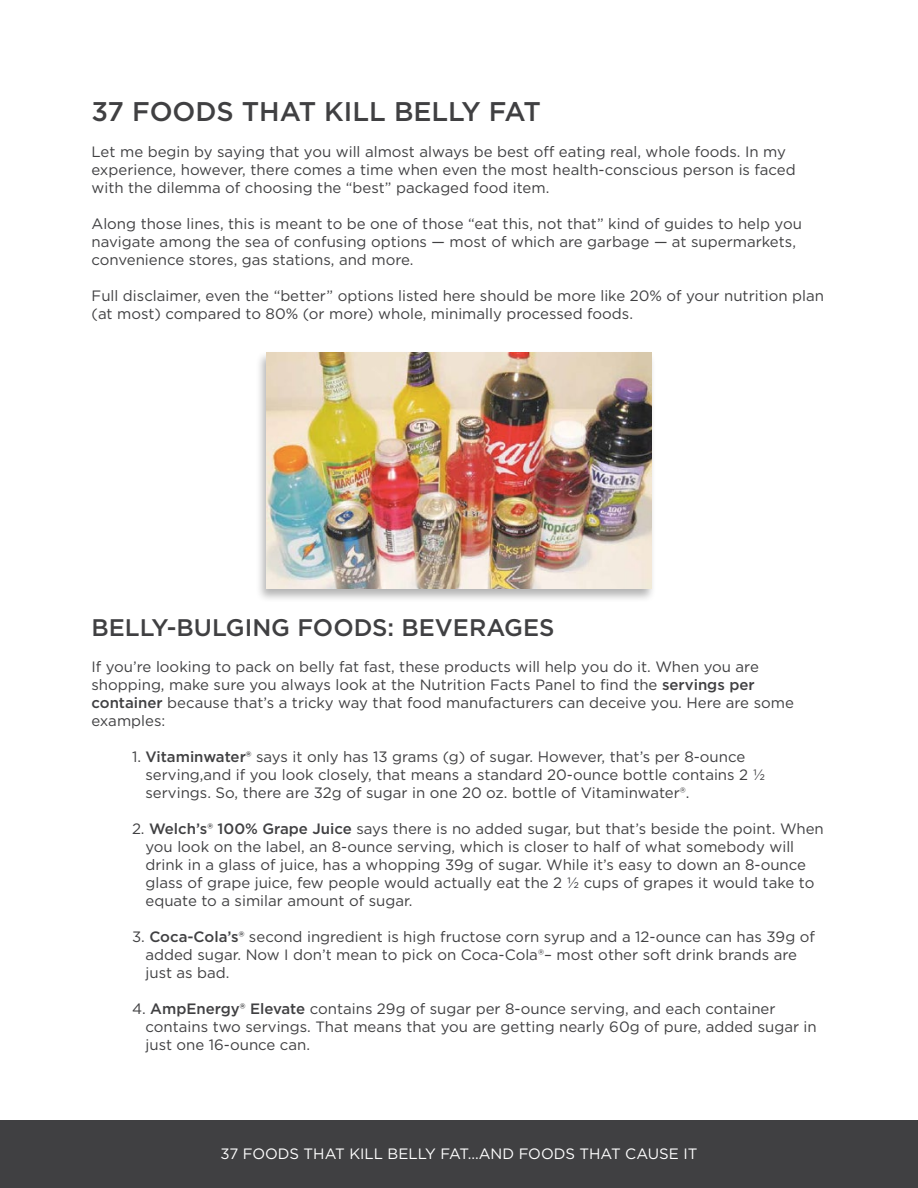
<style>
.page{position:relative;width:918px;height:1188px;background:#fff}
.page>*{position:absolute;margin:0;border:0;box-sizing:border-box;transform-origin:0 0}
.t1{font:500 27px "Gotham";color:#404042}
.t2{font:500 24px "Gotham";color:#404042}
.t3{font:15px/18px "Gotham";color:#404042}
.t4{font:15px "Gotham";color:#fff}
.s1{font-weight:500}
</style>
<div class="page">
<div style="left:0;top:1120px;width:918px;height:68px;background:#404042"></div>
<div style="left:255px;top:350px;width:402px;height:253px;background:#000;opacity:.3"></div>
<img style="left:267px;top:352px;width:384px;height:236px">
<h1 class="t1" style="left:92px;top:94px;width:451px">37 FOODS THAT KILL BELLY FAT</h1>
<p class="t3" style="left:92px;top:143px;width:706px">Let me begin by saying that you will almost always be best off eating real, whole foods. In my experience, however, there comes a time when even the most health-conscious person is faced with the dilemma of choosing the “best” packaged food item.</p>
<p class="t3" style="left:92px;top:215px;width:712px">Along those lines, this is meant to be one of those “eat this, not that” kind of guides to help you navigate among the sea of confusing options — most of which are garbage — at supermarkets, convenience stores, gas stations, and more.</p>
<p class="t3" style="left:92px;top:287px;width:734px">Full disclaimer, even the “better” options listed here should be more like 20% of your nutrition plan (at most) compared to 80% (or more) whole, minimally processed foods.</p>
<h2 class="t2" style="left:92px;top:612px;width:465px">BELLY-BULGING FOODS: BEVERAGES</h2>
<p class="t3" style="left:92px;top:658px;width:704px">If you’re looking to pack on belly fat fast, these products will help you do it. When you are shopping, make sure you always look at the Nutrition Facts Panel to find the <span class="s1">servings per container</span> because that’s a tricky way that food manufacturers can deceive you. Here are some examples:</p>
<p class="t3" style="left:146px;top:748px;width:621px;text-indent:-14px">1. <span class="s1">Vitaminwater®</span> says it only has 13 grams (g) of sugar. However, that’s per 8-ounce serving,and if you look closely, that means a standard 20-ounce bottle contains 2 ½ servings. So, there are 32g of sugar in one 20 oz. bottle of Vitaminwater®.</p>
<p class="t3" style="left:146px;top:820px;width:680px;text-indent:-14px">2. <span class="s1">Welch’s® 100% Grape Juice</span> says there is no added sugar, but that’s beside the point. When you look on the label, an 8-ounce serving, which is closer to half of what somebody will drink in a glass of juice, has a whopping 39g of sugar. While it’s easy to down an 8-ounce glass of grape juice, few people would actually eat the 2 ½ cups of grapes it would take to equate to a similar amount of sugar.</p>
<p class="t3" style="left:146px;top:928px;width:671px;text-indent:-14px">3. <span class="s1">Coca-Cola’s®</span> second ingredient is high fructose corn syrup and a 12-ounce can has 39g of added sugar. Now I don’t mean to pick on Coca-Cola®– most other soft drink brands are just as bad.</p>
<p class="t3" style="left:146px;top:1000px;width:673px;text-indent:-14px">4. <span class="s1">AmpEnergy® Elevate</span> contains 29g of sugar per 8-ounce serving, and each container contains two servings. That means that you are getting nearly 60g of pure, added sugar in just one 16-ounce can.</p>
<p class="t4" style="left:221px;top:1144px;width:478px">37 FOODS THAT KILL BELLY FAT...AND FOODS THAT CAUSE IT</p>
</div>
